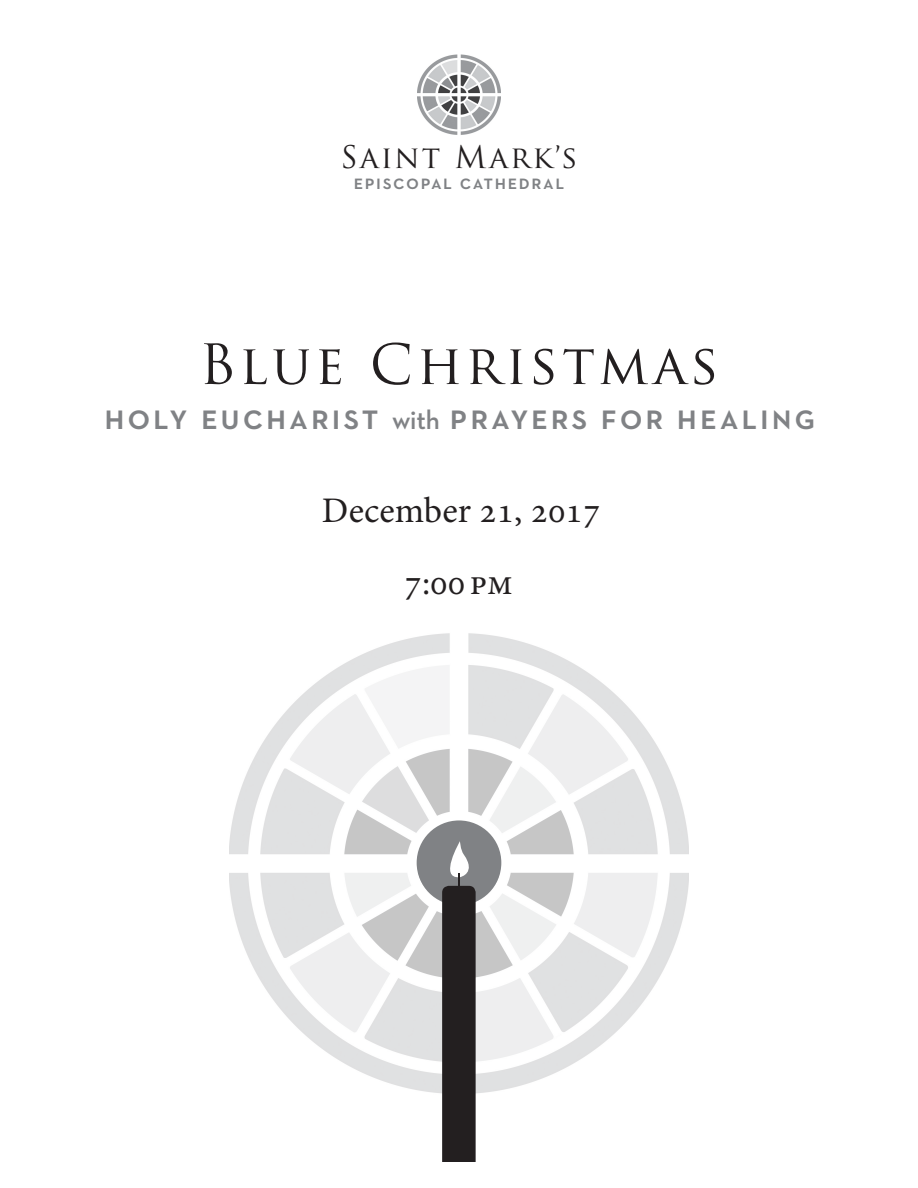
<style>
.page{position:relative;width:918px;height:1188px;background:#fff}
.page>*{position:absolute;margin:0;border:0;box-sizing:border-box;transform-origin:0 0}
.t1{font:54px "Trajan Pro";letter-spacing:.07em;color:#231f20}
.t2{font:600 36px "Neutraface 2 Text";letter-spacing:.08em;color:#808285}
.t3{font:36px "Minion Pro";color:#231f20}
.t4{font:30.3px "Trajan Pro";letter-spacing:.07em;color:#231f20}
.t5{font:600 20.25px "Neutraface 2 Text";letter-spacing:.08em;color:#808285}
.s1{font-size:27px}
</style>
<div class="page">
<img style="left:417px;top:54px;width:84px;height:81px">
<img style="left:230px;top:633px;width:458px;height:460px">
<div style="left:417px;top:820px;width:84px;height:85px;background:#808285;border-radius:50%"></div>
<svg style="left:438px;top:841px;width:39px;height:321px"></svg>
<p class="t4" style="left:340px;top:138px;width:239px">Saint Mark’s</p>
<p class="t5" style="left:354px;top:170px;width:212px">episcopal cathedral</p>
<p class="t1" style="left:199px;top:330px;width:522px">Blue Christmas</p>
<p class="t2" style="left:104px;top:394px;width:712px">holy eucharist <span class="s1">with</span> prayers for healing</p>
<p class="t3" style="left:322px;top:486px;width:280px">December 21, 2017</p>
<p class="t3" style="left:405px;top:558px;width:110px">7:00 pm</p>
</div>
